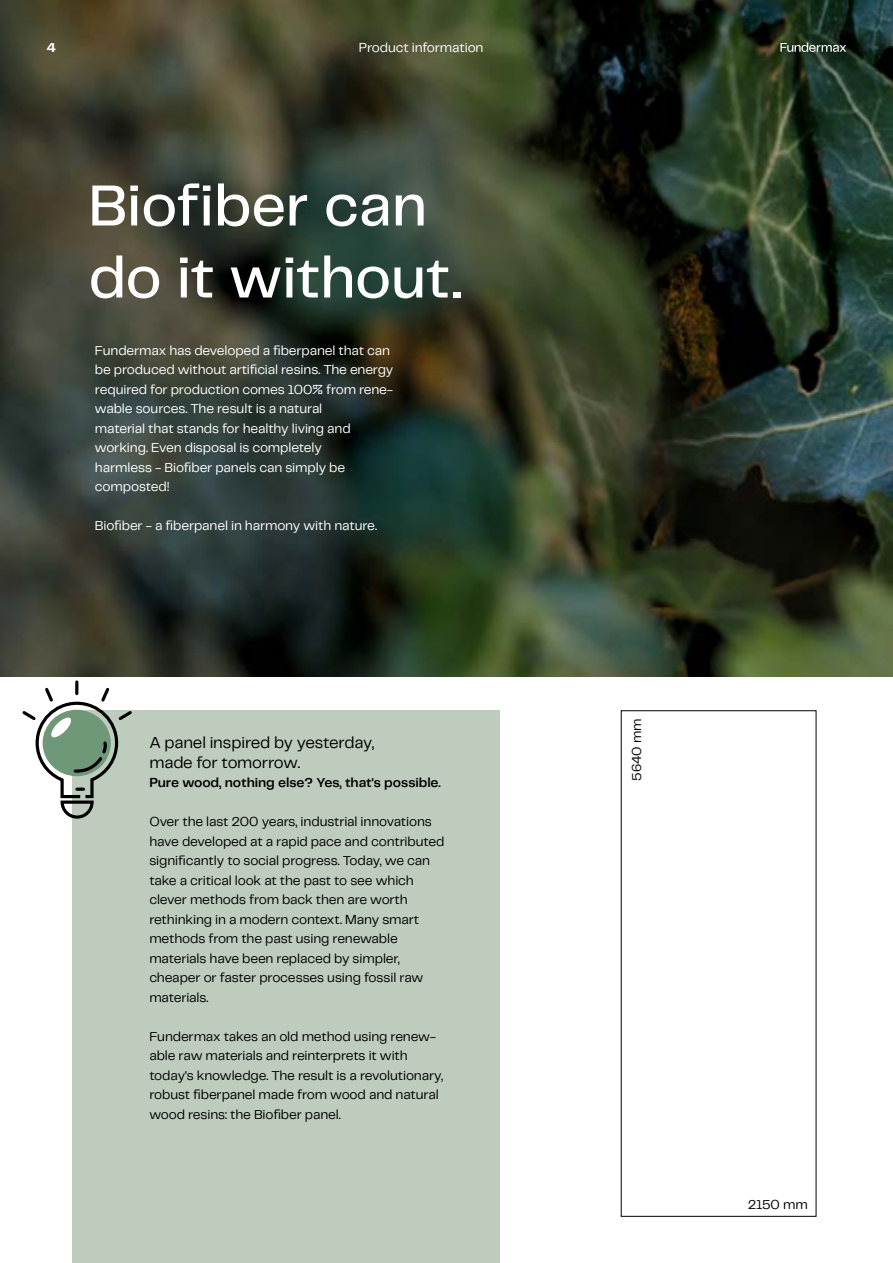
<style>
.page{position:relative;width:893px;height:1263px;background:#fff}
.page>*{position:absolute;margin:0;border:0;box-sizing:border-box;transform-origin:0 0}
.t1{font:500 60px/72px "Telegraf";letter-spacing:-.01em;color:#fff}
.t2{font:16.5px/19.5px "Telegraf";letter-spacing:-.015em;color:#000}
.t3{font:13.5px/19.5px "Telegraf";letter-spacing:-.01em;color:#000}
.t4{font:13.5px/19.5px "Telegraf";letter-spacing:-.01em;color:#fff}
.t5{font:600 13.5px "Telegraf";letter-spacing:-.01em;color:#000}
.t6{font:700 13.5px "Telegraf";color:#fff}
</style>
<div class="page">
<div style="left:72px;top:710px;width:428px;height:553px;background:#beccbe"></div>
<img style="left:0;top:0;width:893px;height:676px">
<svg style="left:22px;top:680px;width:110px;height:139px"></svg>
<svg style="left:780px;top:43px;width:66px;height:9px"></svg>
<p class="t6" style="left:47px;top:38px;width:11px">4</p>
<p class="t4" style="left:359px;top:37px;width:126px">Product information</p>
<h1 class="t1" style="left:88px;top:168px;width:375px">Biofiber can do it without.</h1>
<p class="t4" style="left:95px;top:340px;width:300px">Fundermax has developed a fiberpanel that can be produced without artificial resins. The energy required for production comes 100% from rene&shy;wable sources. The result is a natural<br>material that stands for healthy living and working. Even disposal is completely<br>harmless - Biofiber panels can simply be composted!</p>
<p class="t4" style="left:95px;top:516px;width:283px">Biofiber - a fiberpanel in harmony with nature.</p>
<p class="t2" style="left:149px;top:732px;width:226px">A panel inspired by yesterday, made for tomorrow.</p>
<p class="t5" style="left:149px;top:773px;width:293px">Pure wood, nothing else? Yes, that's possible.</p>
<p class="t3" style="left:149px;top:811px;width:297px">Over the last 200 years, industrial innovations have developed at a rapid pace and contributed significantly to social progress. Today, we can take a critical look at the past to see which clever methods from back then are worth rethinking in a modern context. Many smart methods from the past using renewable materials have been replaced by simpler, cheaper or faster processes using fossil raw materials.</p>
<p class="t3" style="left:149px;top:1026px;width:295px">Fundermax takes an old method using renew&shy;able raw materials and reinterprets it with today's knowledge. The result is a revolutionary, robust fiberpanel made from wood and natural wood resins: the Biofiber panel.</p>
<p class="t3" style="left:627px;top:780px;width:64px;rotate:-90deg">5640 mm</p>
<p class="t3" style="left:748px;top:1194px;width:61px">2150 mm</p>
</div>
